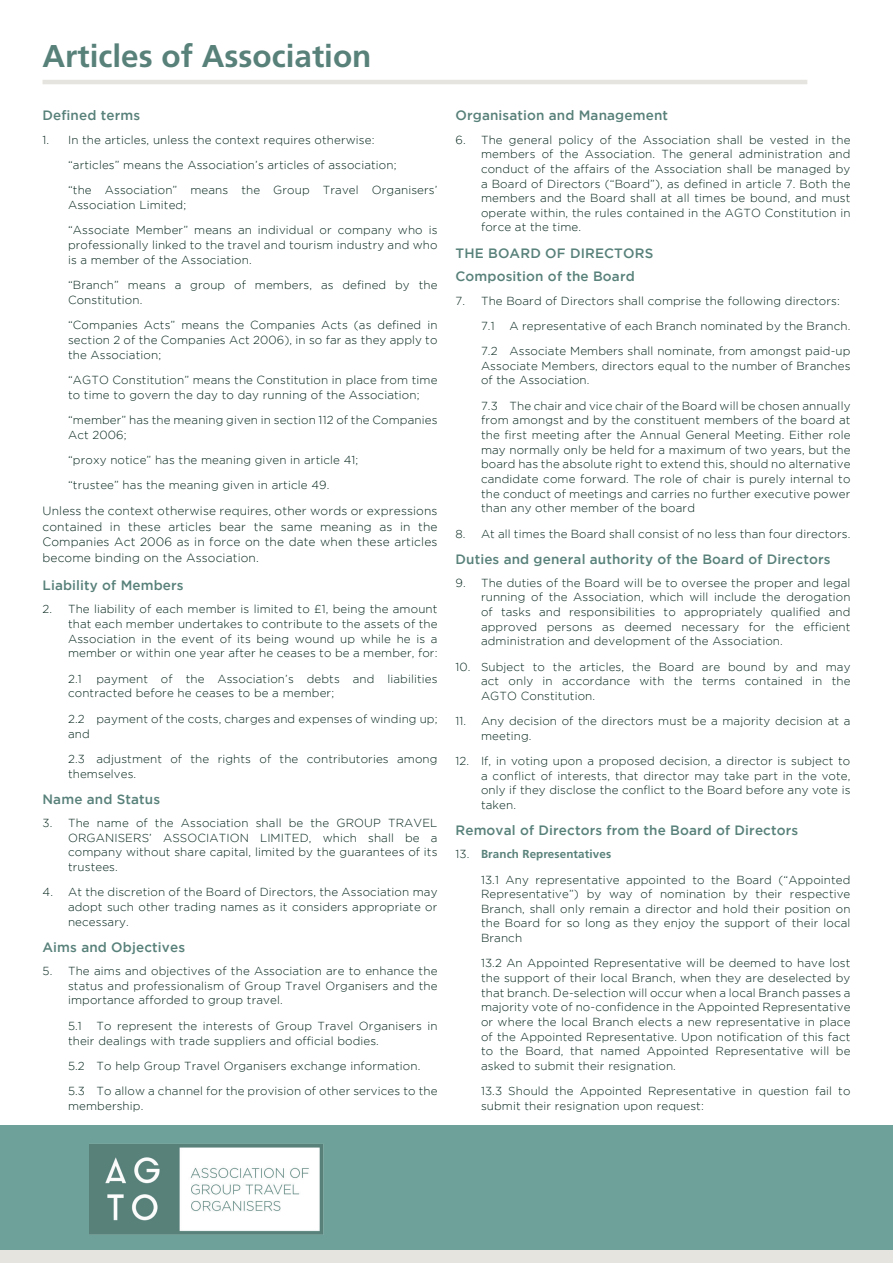
<style>
.page{position:relative;width:893px;height:1263px;background:#fff}
.page>*{position:absolute;margin:0;border:0;box-sizing:border-box;transform-origin:0 0}
.t1{font:700 31.5px "Frutiger";color:#58817a}
.t2{font:500 13.5px/23.9px "Gotham";letter-spacing:.01em;color:#58817a}
.t3{font:300 12px/15.5px "Gotham";letter-spacing:.01em;color:#03241b;text-align:justify}
.t4{font:300 11.7px/14.7px "Gotham";letter-spacing:.01em;color:#03241b}
.t5{font:700 11.7px "Frutiger";letter-spacing:.01em;color:#58817a}
.s1{font-family:"Gotham";font-weight:300;color:#03241b}
</style>
<div class="page">
<div style="left:0;top:1125px;width:893px;height:138px;background:#6da19a"></div>
<div style="left:0;top:1250px;width:893px;height:13px;background:#e6e4df"></div>
<hr style="left:43px;top:80px;width:764px;height:4px;background:#e6e4df">
<img style="left:89px;top:1144px;width:235px;height:90px">
<h1 class="t1" style="left:43px;top:38px;width:330px">Articles of Association</h1>
<p class="t2" style="left:43px;top:103px;width:99px">Defined terms</p>
<p class="t4" style="left:68px;top:127px;width:371px;line-height:25.3px;text-indent:-26px">1. In the articles, unless the context requires otherwise:<br>“articles” means the Association’s articles of association;<br>“the Association” means the Group Travel Organisers’</p>
<p class="t4" style="left:68px;top:192px;width:371px;line-height:25.3px">Association Limited;<br>“Associate Member” means an individual or company who is</p>
<p class="t4" style="left:68px;top:237px;width:371px">professionally linked to the travel and tourism industry and who is a member of the Association.</p>
<p class="t4" style="left:68px;top:277px;width:371px">“Branch” means a group of members, as defined by the<br>Constitution.</p>
<p class="t4" style="left:68px;top:318px;width:371px;text-align:justify">“Companies Acts” means the Companies Acts (as defined in section 2 of the Companies Act 2006), in so far as they apply to the Association;</p>
<p class="t4" style="left:68px;top:372px;width:371px">“AGTO Constitution” means the Constitution in place from time to time to govern the day to day running of the Association;</p>
<p class="t4" style="left:68px;top:412px;width:371px">“member” has the meaning given in section 112 of the Companies<br>Act 2006;</p>
<p class="t4" style="left:68px;top:447px;width:292px;line-height:25.3px">“proxy notice” has the meaning given in article 41; “trustee” has the meaning given in article 49.</p>
<p class="t3" style="left:43px;top:503px;width:396px">Unless the context otherwise requires, other words or expressions contained in these articles bear the same meaning as in the Companies Act 2006 as in force on the date when these articles become binding on the Association.</p>
<p class="t2" style="left:43px;top:573px;width:143px">Liability of Members</p>
<p class="t4" style="left:68px;top:602px;width:371px;text-align:justify;text-indent:-26px">2. The liability of each member is limited to £1, being the amount that each member undertakes to contribute to the assets of the Association in the event of its being wound up while he is a member or within one year after he ceases to be a member, for:</p>
<p class="t4" style="left:68px;top:671px;width:15px">2.1</p>
<p class="t4" style="left:68px;top:671px;width:371px;text-indent:28px">payment of the Association’s debts and liabilities contracted before he ceases to be a member;</p>
<p class="t4" style="left:68px;top:711px;width:371px">2.2 payment of the costs, charges and expenses of winding up; and</p>
<p class="t4" style="left:68px;top:751px;width:371px">2.3 adjustment of the rights of the contributories among themselves.</p>
<p class="t2" style="left:43px;top:787px;width:119px">Name and Status</p>
<p class="t4" style="left:68px;top:815px;width:371px;text-align:justify;text-indent:-26px">3. The name of the Association shall be the GROUP TRAVEL ORGANISERS’ ASSOCIATION LIMITED, which shall be a company without share capital, limited by the guarantees of its trustees.</p>
<p class="t4" style="left:68px;top:885px;width:371px;text-align:justify;text-indent:-26px">4. At the discretion of the Board of Directors, the Association may adopt such other trading names as it considers appropriate or necessary.</p>
<p class="t2" style="left:43px;top:935px;width:144px">Aims and Objectives</p>
<p class="t4" style="left:68px;top:963px;width:371px;text-align:justify;text-indent:-26px">5. The aims and objectives of the Association are to enhance the status and professionalism of Group Travel Organisers and the importance afforded to group travel.</p>
<p class="t4" style="left:68px;top:1018px;width:15px">5.1</p>
<p class="t4" style="left:68px;top:1018px;width:371px;text-indent:28px">To represent the interests of Group Travel Organisers in their dealings with trade suppliers and official bodies.</p>
<p class="t4" style="left:68px;top:1053px;width:371px;line-height:25.3px">5.2 To help Group Travel Organisers exchange information.<br>5.3 To allow a channel for the provision of other services to the</p>
<p class="t4" style="left:68px;top:1098px;width:77px">membership.</p>
<p class="t2" style="left:455px;top:103px;width:214px">Organisation and Management</p>
<p class="t4" style="left:481px;top:132px;width:371px;text-align:justify;text-indent:-26px">6. The general policy of the Association shall be vested in the members of the Association. The general administration and conduct of the affairs of the Association shall be managed by a Board of Directors (“Board”), as defined in article 7. Both the members and the Board shall at all times be bound, and must operate within, the rules contained in the AGTO Constitution in force at the time.</p>
<p class="t2" style="left:455px;top:240px;width:199px">THE BOARD OF DIRECTORS<br>Composition of the Board</p>
<p class="t4" style="left:481px;top:288px;width:360px;line-height:25.2px;text-indent:-26px">7. The Board of Directors shall comprise the following directors:<br>7.1</p>
<p class="t4" style="left:481px;top:313px;width:371px;line-height:25.2px;text-align:right">A representative of each Branch nominated by the Branch.<br>7.2 Associate Members shall nominate, from amongst paid-up</p>
<p class="t4" style="left:481px;top:358px;width:371px">Associate Members, directors equal to the number of Branches of the Association.</p>
<p class="t4" style="left:481px;top:398px;width:371px;text-align:justify">7.3 The chair and vice chair of the Board will be chosen annually from amongst and by the constituent members of the board at the first meeting after the Annual General Meeting. Either role may normally only be held for a maximum of two years, but the board has the absolute right to extend this, should no alternative candidate come forward. The role of chair is purely internal to the conduct of meetings and carries no further executive power than any other member of the board</p>
<p class="t4" style="left:455px;top:526px;width:396px">8. At all times the Board shall consist of no less than four directors.</p>
<p class="t2" style="left:455px;top:547px;width:376px">Duties and general authority of the Board of Directors</p>
<p class="t4" style="left:481px;top:575px;width:371px;text-align:justify;text-indent:-26px">9. The duties of the Board will be to oversee the proper and legal running of the Association, which will include the derogation of tasks and responsibilities to appropriately qualified and approved persons as deemed necessary for the efficient administration and development of the Association.</p>
<p class="t4" style="left:481px;top:659px;width:371px;text-align:justify;text-indent:-26px">10. Subject to the articles, the Board are bound by and may act only in accordance with the terms contained in the AGTO Constitution.</p>
<p class="t4" style="left:481px;top:713px;width:371px;text-indent:-26px">11. Any decision of the directors must be a majority decision at a meeting.</p>
<p class="t4" style="left:481px;top:753px;width:371px;text-align:justify;text-indent:-26px">12. If, in voting upon a proposed decision, a director is subject to a conflict of interests, that director may take part in the vote, only if they disclose the conflict to the Board before any vote is taken.</p>
<p class="t2" style="left:455px;top:818px;width:344px">Removal of Directors from the Board of Directors</p>
<p class="t5" style="left:455px;top:847px;width:157px"><span class="s1">13.</span> Branch Representatives</p>
<p class="t4" style="left:481px;top:872px;width:371px;text-align:justify">13.1 Any representative appointed to the Board (“Appointed Representative”) by way of nomination by their respective Branch, shall only remain a director and hold their position on the Board for so long as they enjoy the support of their local Branch</p>
<p class="t4" style="left:481px;top:956px;width:371px;text-align:justify">13.2 An Appointed Representative will be deemed to have lost the support of their local Branch, when they are deselected by that branch. De-selection will occur when a local Branch passes a majority vote of no-confidence in the Appointed Representative or where the local Branch elects a new representative in place of the Appointed Representative. Upon notification of this fact to the Board, that named Appointed Representative will be asked to submit their resignation.</p>
<p class="t4" style="left:481px;top:1083px;width:371px">13.3 Should the Appointed Representative in question fail to submit their resignation upon request:</p>
</div>
